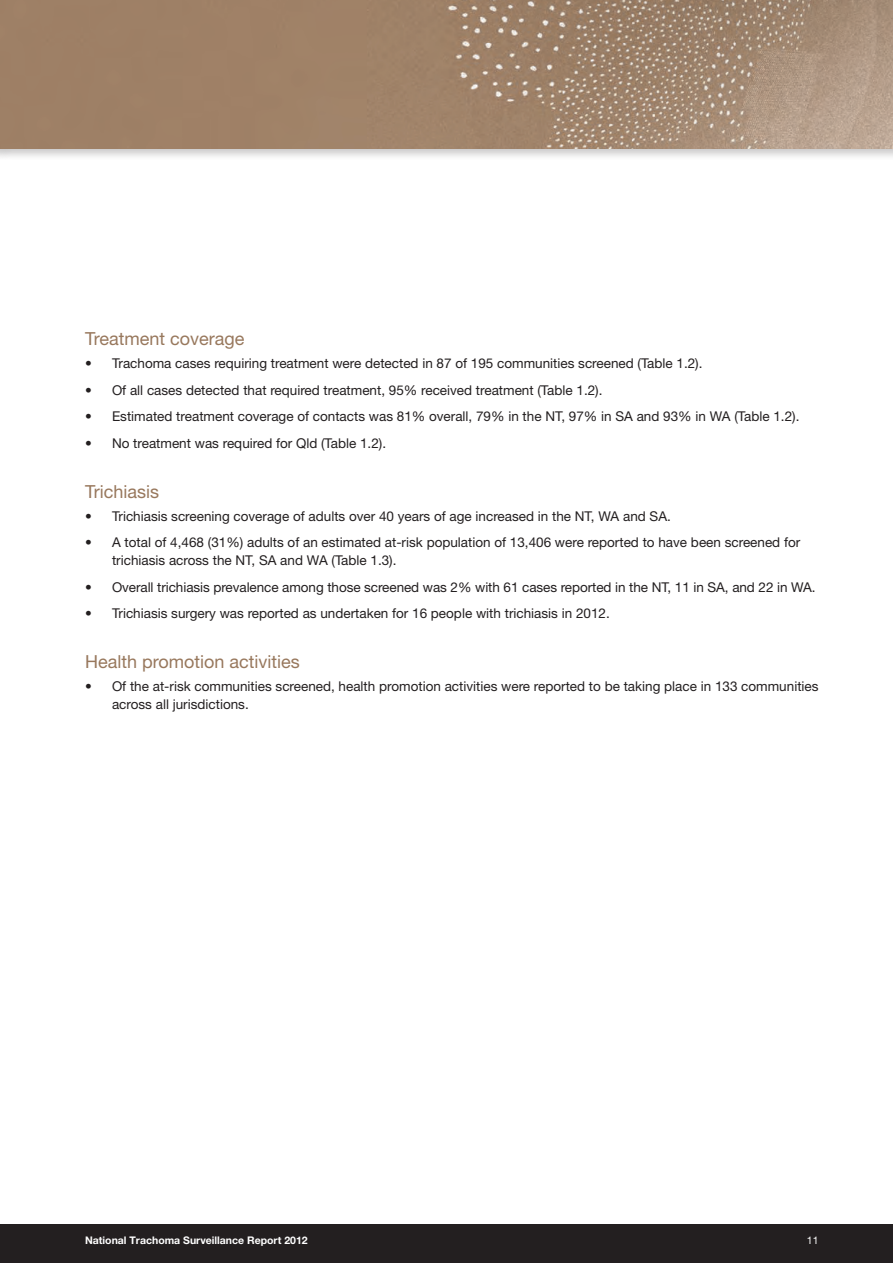
<style>
.page{position:relative;width:893px;height:1263px;background:#fff}
.page>*{position:absolute;margin:0;border:0;box-sizing:border-box;transform-origin:0 0}
.heading_3{font:18px "Helvetica Neue";color:#98785d}
.t1{font:13.5px/18px "Helvetica Neue";color:#231f20}
.Footer_right{font:700 10.5px "Helvetica Neue";color:#fff}
.Footer_right-2{font:10.5px "Helvetica Neue";color:#fff}
</style>
<div class="page">
<div style="left:0;top:1225px;width:893px;height:38px;background:#231f20"></div>
<div style="left:0;top:0;width:893px;height:161px;background:#231f20;opacity:.25"></div>
<p class="heading_3" style="left:85px;top:328px;width:161px">Treatment coverage</p>
<p class="t1" style="left:85px;top:354px;width:619px">• Trachoma cases requiring treatment were detected in 87 of 195 communities screened (Table 1.2).</p>
<p class="t1" style="left:85px;top:381px;width:519px">• Of all cases detected that required treatment, 95% received treatment (Table 1.2).</p>
<p class="t1" style="left:85px;top:407px;width:716px">• Estimated treatment coverage of contacts was 81% overall, 79% in the NT, 97% in SA and 93% in WA (Table 1.2).</p>
<p class="t1" style="left:85px;top:434px;width:303px">• No treatment was required for Qld (Table 1.2).</p>
<p class="heading_3" style="left:85px;top:480px;width:75px">Trichiasis</p>
<p class="t1" style="left:85px;top:507px;width:587px">• Trichiasis screening coverage of adults over 40 years of age increased in the NT, WA and SA.</p>
<p class="t1" style="left:112px;top:533px;width:690px;text-indent:-27px">• A total of 4,468 (31%) adults of an estimated at‑risk population of 13,406 were reported to have been screened for trichiasis across the NT, SA and WA (Table 1.3).</p>
<p class="t1" style="left:85px;top:578px;width:732px">• Overall trichiasis prevalence among those screened was 2% with 61 cases reported in the NT, 11 in SA, and 22 in WA.</p>
<p class="t1" style="left:85px;top:604px;width:526px">• Trichiasis surgery was reported as undertaken for 16 people with trichiasis in 2012.</p>
<p class="heading_3" style="left:85px;top:651px;width:216px">Health promotion activities</p>
<p class="t1" style="left:112px;top:677px;width:708px;text-indent:-27px">• Of the at‑risk communities screened, health promotion activities were reported to be taking place in 133 communities across all jurisdictions.</p>
<p class="Footer_right" style="left:85px;top:1234px;width:224px">National Trachoma Surveillance Report 2012</p>
<p class="Footer_right-2" style="left:807px;top:1234px;width:13px">11</p>
</div>
